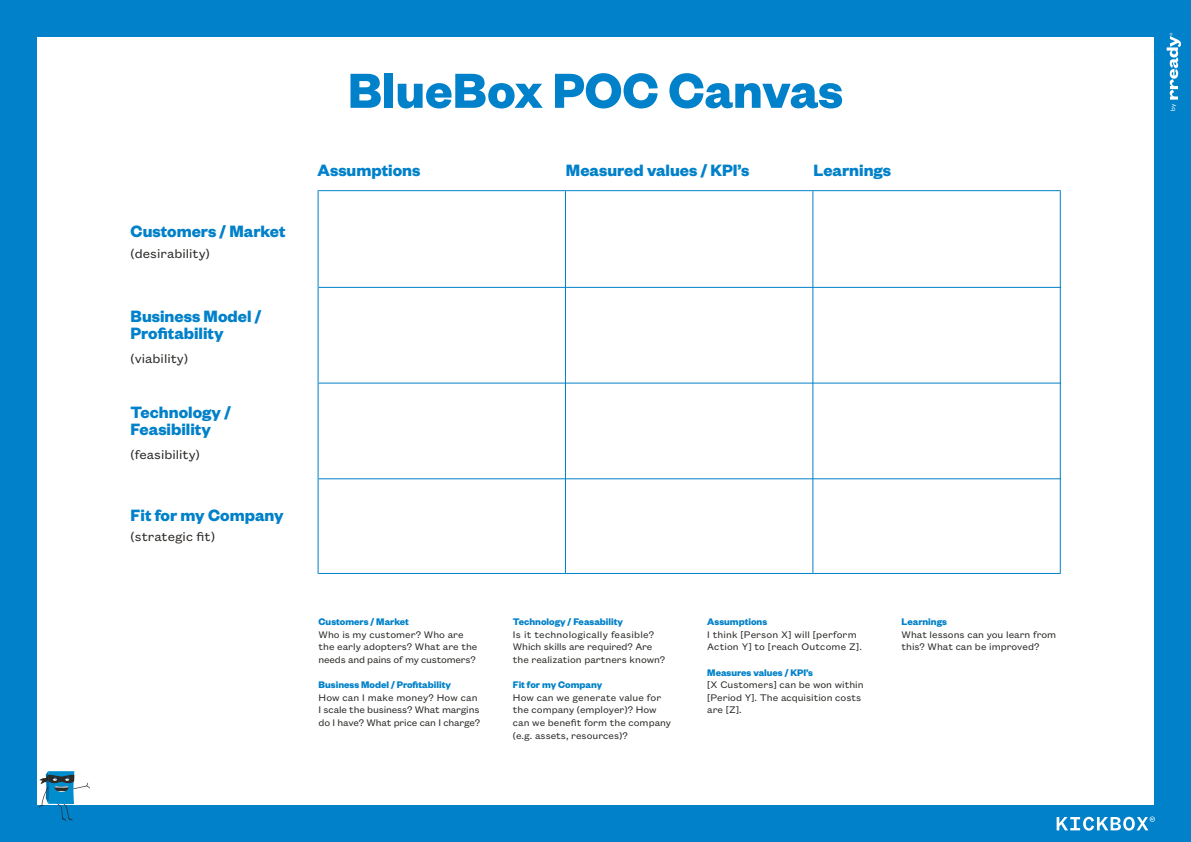
<style>
.page{position:relative;width:1191px;height:842px;background:#fff}
.page>*{position:absolute;margin:0;border:0;box-sizing:border-box;transform-origin:0 0}
.t1{font:700 54px "Founders Grotesk";color:#0081c9}
.t2{font:700 18px/17.6px "Founders Grotesk";color:#0081c9}
.t3{font:14px "Founders Grotesk Text";color:#2c2a27}
.t4{font:10.5px/12.6px "Founders Grotesk Text";color:#2c2a27}
.t5{font:700 10.5px "Founders Grotesk";color:#0081c9}
.t6{font:7px "Founders Grotesk";color:#fff}
</style>
<div class="page">
<div style="left:0;top:0;width:1191px;height:36px;background:#0081c9"></div>
<div style="left:1155px;top:0;width:36px;height:842px;background:#0081c9"></div>
<div style="left:0;top:0;width:36px;height:842px;background:#0081c9"></div>
<div style="left:0;top:806px;width:1191px;height:36px;background:#0081c9"></div>
<hr style="left:318px;top:287px;width:742px;height:1px;background:#0081c9">
<hr style="left:318px;top:383px;width:742px;height:1px;background:#0081c9">
<hr style="left:318px;top:478px;width:742px;height:1px;background:#0081c9">
<hr style="left:318px;top:573px;width:742px;height:1px;background:#0081c9">
<hr style="left:318px;top:190px;width:742px;height:1px;background:#0081c9">
<hr style="left:565px;top:191px;width:1px;height:382px;background:#0081c9">
<hr style="left:317px;top:190px;width:1px;height:384px;background:#0081c9">
<hr style="left:812px;top:191px;width:1px;height:382px;background:#0081c9">
<hr style="left:1059px;top:191px;width:1px;height:382px;background:#0081c9">
<svg style="left:1056px;top:816px;width:99px;height:15px"></svg>
<svg style="left:39px;top:771px;width:51px;height:49px"></svg>
<svg style="left:1166px;top:33px;width:15px;height:67px"></svg>
<h2 class="t2" style="left:131px;top:221px;width:156px">Customers / Market</h2>
<h3 class="t3" style="left:131px;top:244px;width:81px">(desirability)</h3>
<h2 class="t2" style="left:131px;top:306px;width:132px">Business Model /<br>Profitability</h2>
<h3 class="t3" style="left:131px;top:349px;width:59px">(viability)</h3>
<h2 class="t2" style="left:131px;top:402px;width:102px">Technology /<br>Feasibility</h2>
<h3 class="t3" style="left:131px;top:445px;width:71px">(feasibility)</h3>
<h2 class="t2" style="left:131px;top:505px;width:155px">Fit for my Company</h2>
<h3 class="t3" style="left:131px;top:527px;width:86px">(strategic fit)</h3>
<h1 class="t1" style="left:348px;top:56px;width:497px">BlueBox POC Canvas</h1>
<h2 class="t2" style="left:317px;top:160px;width:104px">Assumptions</h2>
<h2 class="t2" style="left:566px;top:160px;width:185px">Measured values / KPI’s</h2>
<h2 class="t2" style="left:813px;top:160px;width:79px">Learnings</h2>
<p class="t5" style="left:318px;top:615px;width:92px">Customers / Market</p>
<p class="t4" style="left:318px;top:627px;width:160px">Who is my customer? Who are the early adopters? What are the needs and pains of my customers?</p>
<p class="t5" style="left:318px;top:678px;width:134px">Business Model / Profitability</p>
<p class="t4" style="left:318px;top:690px;width:163px">How can I make money? How can<br>I scale the business? What margins do I have? What price can I charge?</p>
<p class="t5" style="left:513px;top:615px;width:112px">Technology / Feasability</p>
<p class="t4" style="left:513px;top:627px;width:154px">Is it technologically feasible?<br>Which skills are required? Are the realization partners known?</p>
<p class="t5" style="left:513px;top:678px;width:91px">Fit for my Company</p>
<p class="t4" style="left:513px;top:690px;width:160px">How can we generate value for the company (employer)? How can we benefit form the company (e.g. assets, resources)?</p>
<p class="t5" style="left:707px;top:615px;width:61px">Assumptions</p>
<p class="t4" style="left:707px;top:627px;width:156px">I think [Person X] will [perform<br>Action Y] to [reach Outcome Z].</p>
<p class="t5" style="left:707px;top:665px;width:107px">Measures values / KPI’s</p>
<p class="t4" style="left:707px;top:678px;width:158px">[X Customers] can be won within [Period Y]. The acquisition costs are [Z].</p>
<p class="t5" style="left:901px;top:615px;width:47px">Learnings</p>
<p class="t4" style="left:901px;top:627px;width:156px">What lessons can you learn from this? What can be improved?</p>
<p class="t6" style="left:1168px;top:111px;width:8px;rotate:-90deg">by</p>
</div>
